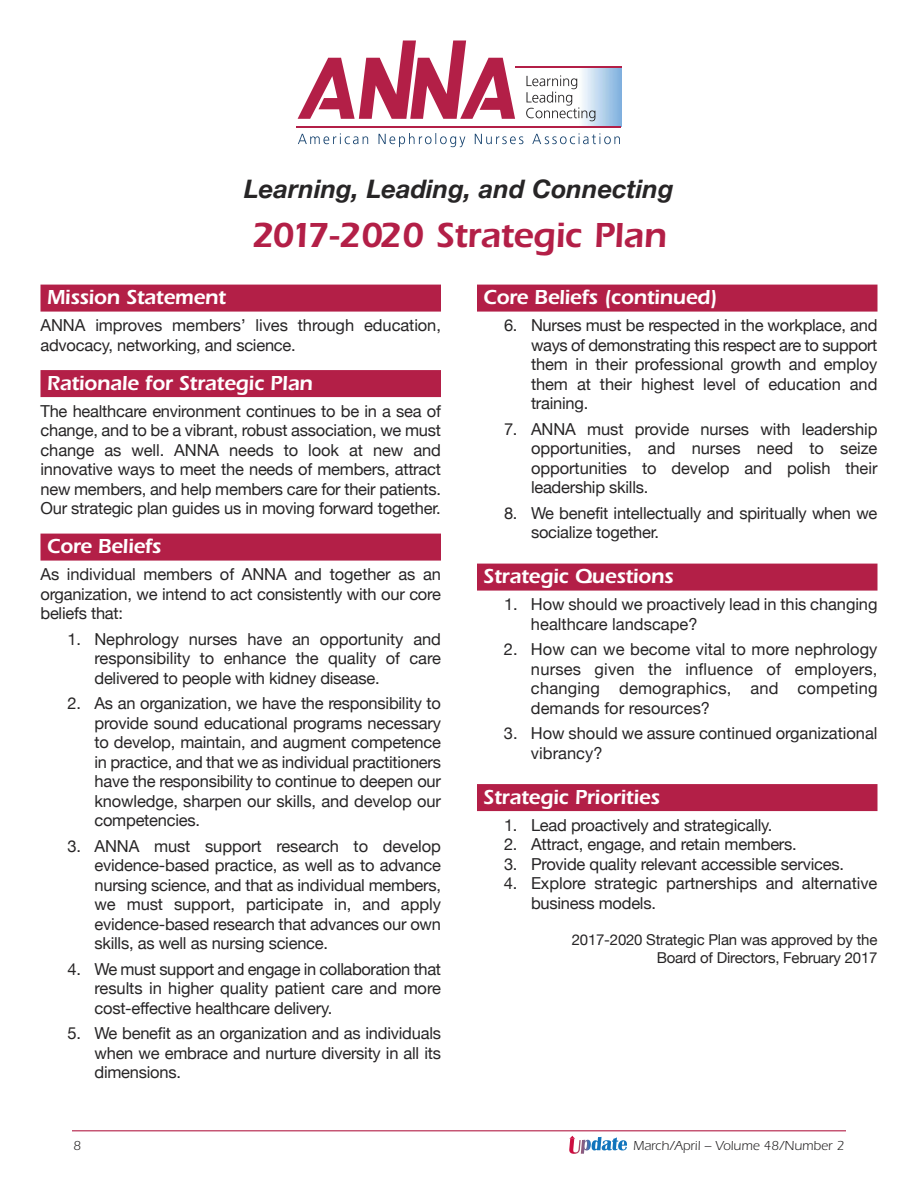
<style>
.page{position:relative;width:918px;height:1188px;background:#fff}
.page>*{position:absolute;margin:0;border:0;box-sizing:border-box;transform-origin:0 0}
.t1{font:600 36px "Itc Eras";letter-spacing:-.015em;color:#b31f47}
.t2{font:italic 700 25.5px "Helvetica Neue";color:#272526}
.t3{font:600 21px "Itc Eras";letter-spacing:-.015em;color:#fff}
.t4{font:16.5px/19.5px "Helvetica Neue";letter-spacing:-.015em;color:#272526;text-align:justify}
.t5{font:15px/18px "Helvetica Neue";letter-spacing:-.015em;color:#272526;text-align:right}
.t6{font:13.5px "Itc Eras";color:#272526}
</style>
<div class="page">
<hr style="left:72px;top:1130px;width:774px;height:1px;background:#b31f47">
<svg style="left:569px;top:1136px;width:58px;height:18px"></svg>
<div style="left:40px;top:285px;width:401px;height:27px;background:#b31f47"></div>
<div style="left:40px;top:370px;width:401px;height:27px;background:#b31f47"></div>
<div style="left:40px;top:534px;width:401px;height:27px;background:#b31f47"></div>
<div style="left:477px;top:285px;width:401px;height:27px;background:#b31f47"></div>
<div style="left:477px;top:564px;width:401px;height:27px;background:#b31f47"></div>
<div style="left:477px;top:784px;width:401px;height:27px;background:#b31f47"></div>
<img style="left:579px;top:68px;width:42px;height:59px">
<hr style="left:297px;top:127px;width:324px;height:1px;background:#b31f47">
<hr style="left:515px;top:67px;width:106px;height:1px;background:#b31f47">
<svg style="left:298px;top:133px;width:322px;height:14px"></svg>
<svg style="left:526px;top:75px;width:69px;height:46px"></svg>
<svg style="left:298px;top:40px;width:217px;height:79px"></svg>
<h2 class="t2" style="left:244px;top:173px;width:431px">Learning, Leading, and Connecting</h2>
<h1 class="t1" style="left:251px;top:223px;width:417px">2017-2020 Strategic Plan</h1>
<p class="t3" style="left:47px;top:290px;width:181px">Mission Statement</p>
<p class="t4" style="left:40px;top:315px;width:402px">ANNA improves members’ lives through education, advocacy, networking, and science.</p>
<p class="t3" style="left:47px;top:376px;width:268px">Rationale for Strategic Plan</p>
<p class="t4" style="left:40px;top:401px;width:402px">The healthcare environment continues to be in a sea of change, and to be a vibrant, robust association, we must change as well. ANNA needs to look at new and innovative ways to meet the needs of members, attract new members, and help members care for their patients.<br>Our strategic plan guides us in moving forward together.</p>
<p class="t3" style="left:47px;top:539px;width:116px">Core Beliefs</p>
<p class="t4" style="left:40px;top:564px;width:402px">As individual members of ANNA and together as an organization, we intend to act consistently with our core beliefs that:</p>
<p class="t4" style="left:94px;top:629px;width:348px;text-indent:-27px">1. Nephrology nurses have an opportunity and responsibility to enhance the quality of care delivered to people with kidney disease.</p>
<p class="t4" style="left:94px;top:693px;width:348px;text-indent:-27px">2. As an organization, we have the responsibility to provide sound educational programs necessary to develop, maintain, and augment competence in practice, and that we as individual practitioners have the responsibility to continue to deepen our knowledge, sharpen our skills, and develop our competencies.</p>
<p class="t4" style="left:94px;top:836px;width:348px;text-indent:-27px">3. ANNA must support research to develop evidence-based practice, as well as to advance nursing science, and that as individual members, we must support, participate in, and apply evidence-based research that advances our own skills, as well as nursing science.</p>
<p class="t4" style="left:95px;top:959px;width:348px;text-indent:-27px">4. We must support and engage in collaboration that results in higher quality patient care and more cost-effective healthcare delivery.</p>
<p class="t4" style="left:95px;top:1023px;width:348px;text-indent:-27px">5. We benefit as an organization and as individuals when we embrace and nurture diversity in all its dimensions.</p>
<p class="t3" style="left:483px;top:290px;width:236px">Core Beliefs (continued)</p>
<p class="t4" style="left:531px;top:315px;width:348px;text-indent:-27px">6. Nurses must be respected in the workplace, and ways of demonstrating this respect are to support them in their professional growth and employ them at their highest level of education and training.</p>
<p class="t4" style="left:531px;top:419px;width:348px;text-indent:-27px">7. ANNA must provide nurses with leadership opportunities, and nurses need to seize opportunities to develop and polish their leadership skills.</p>
<p class="t4" style="left:531px;top:503px;width:348px;text-indent:-27px">8. We benefit intellectually and spiritually when we socialize together.</p>
<p class="t3" style="left:483px;top:569px;width:192px">Strategic Questions</p>
<p class="t4" style="left:531px;top:594px;width:348px;text-indent:-27px">1. How should we proactively lead in this changing healthcare landscape?</p>
<p class="t4" style="left:531px;top:639px;width:348px;text-indent:-27px">2. How can we become vital to more nephrology nurses given the influence of employers, changing demographics, and competing demands for resources?</p>
<p class="t4" style="left:531px;top:723px;width:348px;text-indent:-27px">3. How should we assure continued organizational vibrancy?</p>
<p class="t3" style="left:483px;top:790px;width:178px">Strategic Priorities</p>
<p class="t4" style="left:504px;top:815px;width:270px">1. Lead proactively and strategically.</p>
<p class="t4" style="left:504px;top:834px;width:294px">2. Attract, engage, and retain members.</p>
<p class="t4" style="left:504px;top:854px;width:342px">3. Provide quality relevant accessible services.</p>
<p class="t4" style="left:531px;top:873px;width:348px;text-indent:-27px">4. Explore strategic partnerships and alternative business models.</p>
<p class="t5" style="left:572px;top:930px;width:307px">2017-2020 Strategic Plan was approved by the<br>Board of Directors, February 2017</p>
<p class="t6" style="left:74px;top:1141px;width:9px">8</p>
<p class="t6" style="left:633px;top:1141px;width:213px">March/April – Volume 48/Number 2</p>
</div>
